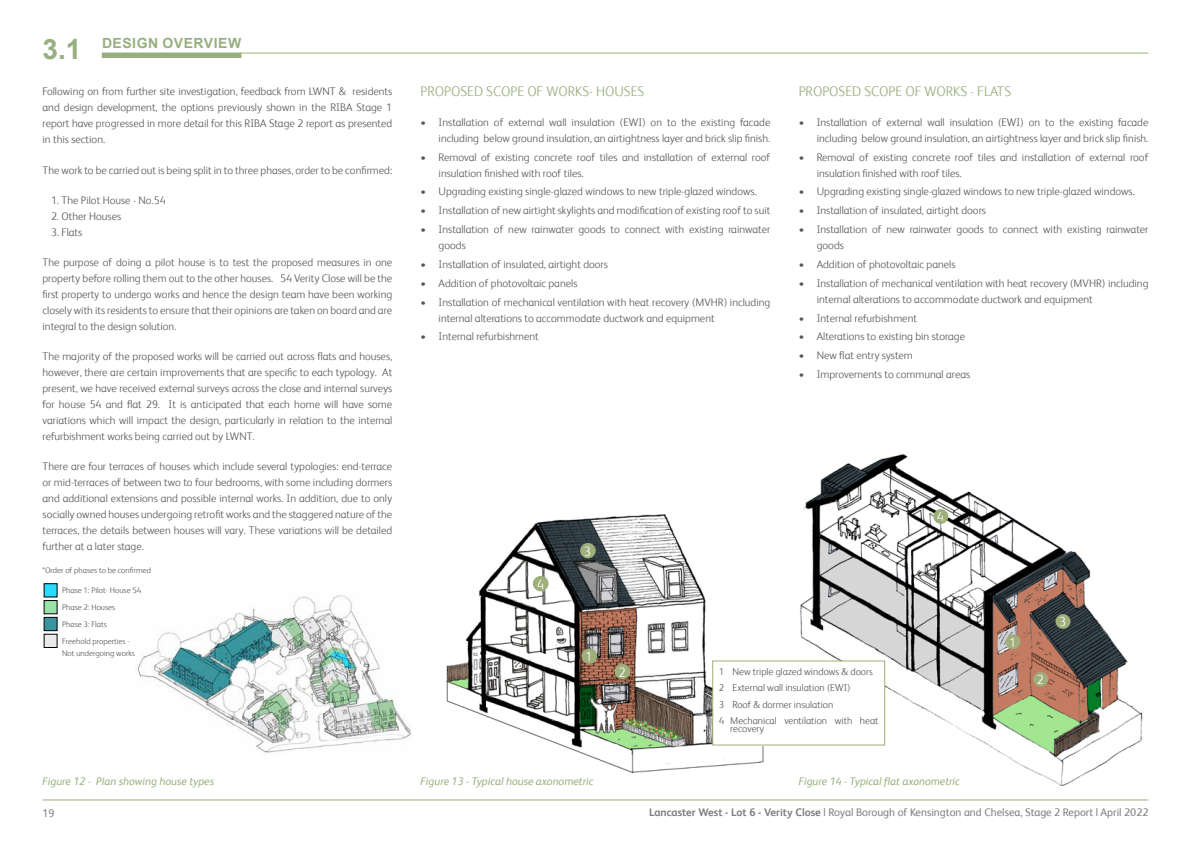
<style>
.page{position:relative;width:1191px;height:842px;background:#fff}
.page>*{position:absolute;margin:0;border:0;box-sizing:border-box;transform-origin:0 0}
.t1{font:300 14px "FS Albert";color:#97af7f}
.t2{font:700 14px "Arial";letter-spacing:.035em;color:#97af7f}
.t3{font:300 13.5px "FS Albert";color:#fff}
.t4{font:300 13px "FS Albert";color:#fff}
.t5{font:300 11px/16px "FS Albert";color:#575756}
.t6{font:italic 11px "FS Albert";color:#97af7f}
.t7{font:11px "FS Albert";color:#7e7e7d}
.t8{font:300 10px/16.5px "FS Albert";color:#575756}
.t9{font:300 8.2px/17px "FS Albert";color:#575756}
.s1{font-size:28px}
.s2{font-weight:700}
</style>
<div class="page">
<hr style="left:43px;top:799px;width:1105px;height:1px;background:#97af7f">
<hr style="left:102px;top:53px;width:1046px;height:1px;background:#97af7f">
<img style="left:446px;top:514px;width:325px;height:259px">
<div style="left:614px;top:664px;width:16px;height:15px;background:#9eaf7b;border-radius:50%"></div>
<div style="left:581px;top:648px;width:16px;height:16px;background:#9eaf7b;border-radius:50%"></div>
<div style="left:580px;top:543px;width:16px;height:15px;background:#9eaf7b;border-radius:50%"></div>
<div style="left:533px;top:576px;width:15px;height:15px;background:#9eaf7b;border-radius:50%"></div>
<img style="left:798px;top:454px;width:345px;height:331px">
<div style="left:1033px;top:672px;width:15px;height:15px;background:#9eaf7b;border-radius:50%"></div>
<div style="left:1005px;top:634px;width:15px;height:15px;background:#9eaf7b;border-radius:50%"></div>
<div style="left:1055px;top:614px;width:15px;height:15px;background:#9eaf7b;border-radius:50%"></div>
<div style="left:933px;top:509px;width:15px;height:15px;background:#9eaf7b;border-radius:50%"></div>
<div style="left:712px;top:661px;width:172px;height:84px;background:#fff"></div>
<div style="left:712px;top:660px;width:173px;height:85px;border:1px solid #9eaf7b"></div>
<div style="left:102px;top:53px;width:139px;height:5px;background:#97af7f"></div>
<img style="left:137px;top:595px;width:274px;height:158px">
<div style="left:44px;top:584px;width:13px;height:13px;background:#2bdaff"></div>
<div style="left:44px;top:600px;width:13px;height:14px;background:#98e4a8;border:1px solid #000"></div>
<div style="left:44px;top:617px;width:13px;height:14px;background:#3995a0;border:1px solid #000"></div>
<div style="left:44px;top:634px;width:13px;height:13px;background:#eaeaea"></div>
<p class="t2" style="left:43px;top:34px;width:200px"><span class="s1">3.1</span> DESIGN OVERVIEW</p>
<p class="t5" style="left:43px;top:83px;width:351px;text-align:justify">Following on from further site investigation, feedback from LWNT &amp; residents and design development, the options previously shown in the RIBA Stage 1 report have progressed in more detail for this RIBA Stage 2 report as presented in this section.</p>
<p class="t5" style="left:43px;top:161px;width:351px">The work to be carried out is being split in to three phases, order to be confirmed:</p>
<p class="t5" style="left:51px;top:191px;width:116px">1. The Pilot House - No.54</p>
<p class="t5" style="left:51px;top:207px;width:72px">2. Other Houses</p>
<p class="t5" style="left:51px;top:223px;width:33px">3. Flats</p>
<p class="t5" style="left:43px;top:254px;width:351px;text-align:justify">The purpose of doing a pilot house is to test the proposed measures in one property before rolling them out to the other houses. 54 Verity Close will be the first property to undergo works and hence the design team have been working closely with its residents to ensure that their opinions are taken on board and are integral to the design solution.</p>
<p class="t5" style="left:43px;top:348px;width:351px;text-align:justify">The majority of the proposed works will be carried out across flats and houses, however, there are certain improvements that are specific to each typology. At present, we have received external surveys across the close and internal surveys for house 54 and flat 29. It is anticipated that each home will have some variations which will impact the design, particularly in relation to the internal refurbishment works being carried out by LWNT.</p>
<p class="t5" style="left:43px;top:458px;width:351px;text-align:justify">There are four terraces of houses which include several typologies: end-terrace or mid-terraces of between two to four bedrooms, with some including dormers and additional extensions and possible internal works. In addition, due to only socially owned houses undergoing retrofit works and the staggered nature of the terraces, the details between houses will vary. These variations will be detailed further at a later stage.</p>
<p class="t9" style="left:43px;top:561px;width:110px">*Order of phases to be confirmed</p>
<p class="t9" style="left:62px;top:581px;width:81px">Phase 1: Pilot- House 54<br>Phase 2: Houses<br>Phase 3: Flats<br>Freehold properties -</p>
<p class="t9" style="left:62px;top:644px;width:74px">Not undergoing works</p>
<p class="t6" style="left:43px;top:774px;width:173px">Figure 12 - Plan showing house types</p>
<p class="t1" style="left:420px;top:82px;width:225px">PROPOSED SCOPE OF WORKS- HOUSES</p>
<p class="t5" style="left:420px;top:113px;width:351px;text-align:right">• Installation of external wall insulation (EWI) on to the existing facade including below ground insulation, an airtightness layer and brick slip finish.</p>
<p class="t5" style="left:438px;top:148px;width:333px;text-indent:-18px">• Removal of existing concrete roof tiles and installation of external roof insulation finished with roof tiles.</p>
<p class="t5" style="left:420px;top:183px;width:338px">• Upgrading existing single-glazed windows to new triple-glazed windows.</p>
<p class="t5" style="left:420px;top:202px;width:351px">• Installation of new airtight skylights and modification of existing roof to suit</p>
<p class="t5" style="left:438px;top:221px;width:333px;text-indent:-18px">• Installation of new rainwater goods to connect with existing rainwater goods</p>
<p class="t5" style="left:420px;top:256px;width:189px">• Installation of insulated, airtight doors</p>
<p class="t5" style="left:420px;top:274px;width:158px">• Addition of photovoltaic panels</p>
<p class="t5" style="left:438px;top:293px;width:333px;text-indent:-18px">• Installation of mechanical ventilation with heat recovery (MVHR) including internal alterations to accommodate ductwork and equipment</p>
<p class="t5" style="left:420px;top:328px;width:120px">• Internal refurbishment</p>
<p class="t1" style="left:798px;top:82px;width:214px">PROPOSED SCOPE OF WORKS - FLATS</p>
<p class="t5" style="left:798px;top:113px;width:351px;text-align:right">• Installation of external wall insulation (EWI) on to the existing facade including below ground insulation, an airtightness layer and brick slip finish.</p>
<p class="t5" style="left:816px;top:148px;width:333px;text-indent:-18px">• Removal of existing concrete roof tiles and installation of external roof insulation finished with roof tiles.</p>
<p class="t5" style="left:798px;top:183px;width:338px">• Upgrading existing single-glazed windows to new triple-glazed windows.</p>
<p class="t5" style="left:798px;top:202px;width:189px">• Installation of insulated, airtight doors</p>
<p class="t5" style="left:816px;top:221px;width:333px;text-indent:-18px">• Installation of new rainwater goods to connect with existing rainwater goods</p>
<p class="t5" style="left:798px;top:256px;width:158px">• Addition of photovoltaic panels</p>
<p class="t5" style="left:816px;top:274px;width:333px;text-indent:-18px">• Installation of mechanical ventilation with heat recovery (MVHR) including internal alterations to accommodate ductwork and equipment</p>
<p class="t5" style="left:798px;top:309px;width:120px">• Internal refurbishment</p>
<p class="t5" style="left:798px;top:328px;width:168px">• Alterations to existing bin storage</p>
<p class="t5" style="left:798px;top:347px;width:116px">• New flat entry system</p>
<p class="t5" style="left:798px;top:366px;width:173px">• Improvements to communal areas</p>
<p class="t3" style="left:537px;top:575px;width:9px">4</p>
<p class="t3" style="left:584px;top:542px;width:9px">3</p>
<p class="t3" style="left:585px;top:648px;width:9px">1</p>
<p class="t4" style="left:937px;top:508px;width:9px">4</p>
<p class="t4" style="left:1009px;top:634px;width:9px">1</p>
<p class="t4" style="left:1059px;top:613px;width:9px">3</p>
<p class="t3" style="left:618px;top:663px;width:9px">2</p>
<p class="t6" style="left:420px;top:774px;width:174px">Figure 13 - Typical house axonometric</p>
<p class="t8" style="left:719px;top:663px;width:161px">1 New triple glazed windows &amp; doors<br>2 External wall insulation (EWI)<br>3 Roof &amp; dormer insulation<br>4 Mechanical ventilation with heat</p>
<p class="t8" style="left:730px;top:720px;width:35px">recovery</p>
<p class="t6" style="left:798px;top:774px;width:163px">Figure 14 - Typical flat axonometric</p>
<p class="t4" style="left:1036px;top:671px;width:9px">2</p>
<p class="t7" style="left:43px;top:806px;width:14px">19</p>
<p class="t7" style="left:649px;top:805px;width:501px"><span class="s2">Lancaster West - Lot 6 - Verity Close</span> | Royal Borough of Kensington and Chelsea, Stage 2 Report | April 2022</p>
</div>
